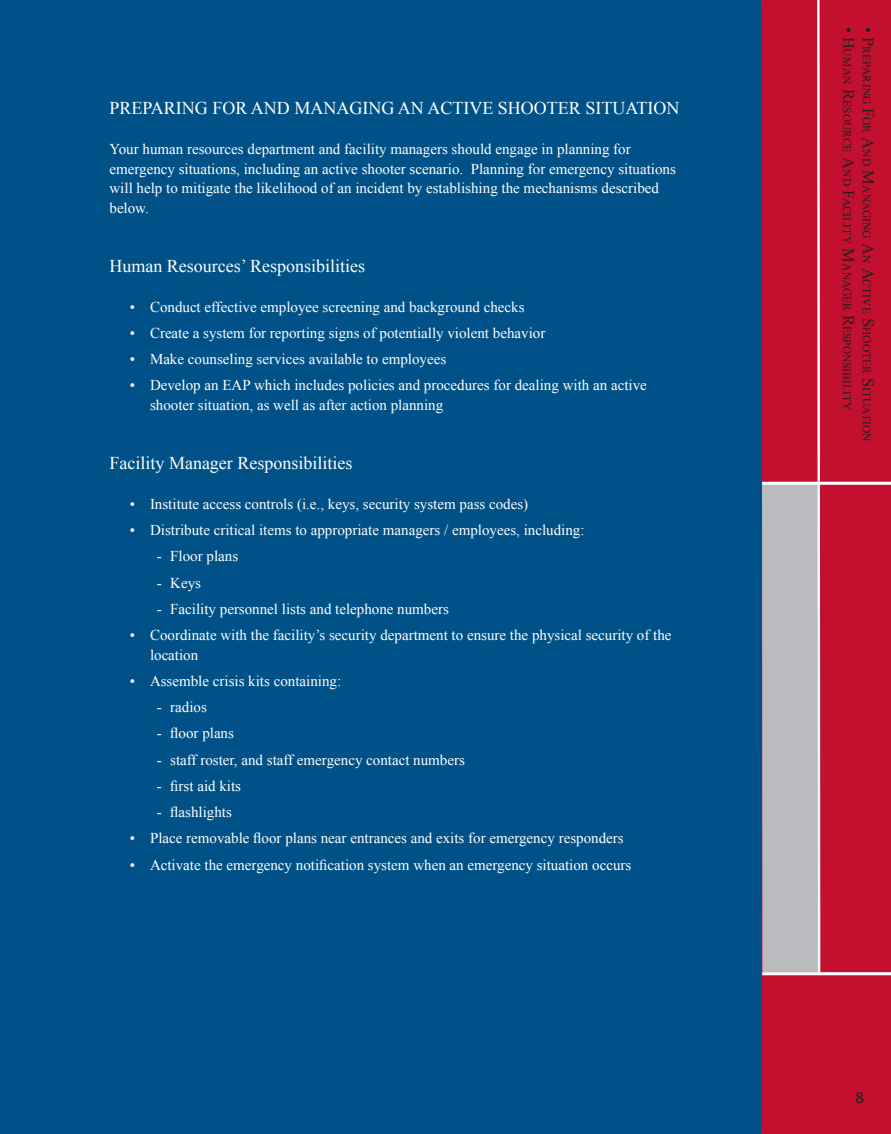
<style>
.page{position:relative;width:891px;height:1134px;background:#005187}
.page>*{position:absolute;margin:0;border:0;box-sizing:border-box;transform-origin:0 0}
.t1{font:18px "Times New Roman";color:#fff}
.t2{font:16.5px "Times New Roman";color:#231f20}
.t3{font:16.5px "Giovanni ITC";color:#231f20}
.t4{font:15px/19.5px "Times New Roman";color:#fff}
.t5{font:11.55px/19.8px "Times New Roman";color:#231f20}
.t6{font:11.55px "Times New Roman";letter-spacing:.025em;color:#231f20}
.t7{font:11.55px "Times New Roman";letter-spacing:-.02em;color:#231f20}
.s1{font-size:11.55px}
.s2{font-size:16.5px}
</style>
<div class="page">
<div style="left:762px;top:0;width:129px;height:1134px;background:#c3102f"></div>
<div style="left:762px;top:483px;width:57px;height:489px;background:#babbbe"></div>
<svg style="left:816px;top:0;width:6px;height:976px"></svg>
<hr style="left:762px;top:482px;width:129px;height:2px;background:#fff">
<hr style="left:762px;top:973px;width:129px;height:2px;background:#fff">
<p class="t1" style="left:110px;top:96px;width:571px">PREPARING FOR AND MANAGING AN ACTIVE SHOOTER SITUATION</p>
<p class="t4" style="left:110px;top:139px;width:568px">Your human resources department and facility managers should engage in planning for emergency situations, including an active shooter scenario. Planning for emergency situations will help to mitigate the likelihood of an incident by establishing the mechanisms described below.</p>
<p class="t1" style="left:110px;top:254px;width:257px">Human Resources’ Responsibilities</p>
<p class="t4" style="left:130px;top:297px;width:396px">• Conduct effective employee screening and background checks</p>
<p class="t4" style="left:130px;top:323px;width:417px">• Create a system for reporting signs of potentially violent behavior</p>
<p class="t4" style="left:130px;top:349px;width:318px">• Make counseling services available to employees</p>
<p class="t4" style="left:150px;top:375px;width:498px;text-indent:-20px">• Develop an EAP which includes policies and procedures for dealing with an active shooter situation, as well as after action planning</p>
<p class="t1" style="left:110px;top:451px;width:244px">Facility Manager Responsibilities</p>
<p class="t4" style="left:130px;top:494px;width:400px">• Institute access controls (i.e., keys, security system pass codes)</p>
<p class="t4" style="left:130px;top:520px;width:456px">• Distribute critical items to appropriate managers / employees, including:</p>
<p class="t4" style="left:157px;top:546px;width:83px">- Floor plans</p>
<p class="t4" style="left:157px;top:573px;width:46px">- Keys</p>
<p class="t4" style="left:157px;top:599px;width:294px">- Facility personnel lists and telephone numbers</p>
<p class="t4" style="left:150px;top:625px;width:523px;text-indent:-20px">• Coordinate with the facility’s security department to ensure the physical security of the location</p>
<p class="t4" style="left:130px;top:671px;width:213px">• Assemble crisis kits containing:</p>
<p class="t4" style="left:157px;top:697px;width:52px">- radios</p>
<p class="t4" style="left:157px;top:723px;width:79px">- floor plans</p>
<p class="t4" style="left:157px;top:750px;width:310px">- staff roster, and staff emergency contact numbers</p>
<p class="t4" style="left:157px;top:776px;width:86px">- first aid kits</p>
<p class="t4" style="left:157px;top:802px;width:77px">- flashlights</p>
<p class="t4" style="left:130px;top:828px;width:495px">• Place removable floor plans near entrances and exits for emergency responders</p>
<p class="t4" style="left:130px;top:855px;width:503px">• Activate the emergency notification system when an emergency situation occurs</p>
<p class="t2" style="left:860px;top:27px;width:23px;rotate:90deg">•H</p>
<p class="t2" style="left:879px;top:27px;width:21px;rotate:90deg">•P</p>
<p class="t5" style="left:857px;top:48px;width:38px;rotate:90deg">UMAN</p>
<p class="t6" style="left:874px;top:46px;width:60px;rotate:90deg">REPARING</p>
<p class="t2" style="left:860px;top:89px;width:13px;rotate:90deg">R</p>
<p class="t5" style="left:857px;top:100px;width:54px;rotate:90deg">ESOURCE</p>
<p class="t2" style="left:879px;top:108px;width:11px;rotate:90deg">F</p>
<p class="t5" style="left:877px;top:117px;width:17px;rotate:90deg">OR</p>
<p class="t2" style="left:879px;top:137px;width:13px;rotate:90deg">A</p>
<p class="t2" style="left:860px;top:157px;width:13px;rotate:90deg">A</p>
<p class="t5" style="left:877px;top:149px;width:18px;rotate:90deg">ND</p>
<p class="t5" style="left:857px;top:169px;width:18px;rotate:90deg">ND</p>
<p class="t2" style="left:879px;top:170px;width:16px;rotate:90deg">M</p>
<p class="t2" style="left:860px;top:190px;width:11px;rotate:90deg">F</p>
<p class="t5" style="left:877px;top:198px;width:48px;text-indent:-12px;rotate:90deg">ANAGING<br>ACILITY</p>
<p class="t2" style="left:860px;top:248px;width:16px;rotate:90deg">M</p>
<p class="t2" style="left:879px;top:243px;width:38px;rotate:90deg">A<span class="s1">N</span> A</p>
<p class="t5" style="left:857px;top:263px;width:149px;rotate:90deg">ANAGER <span class="s2">R</span>ESPONSIBILITY</p>
<p class="t5" style="left:877px;top:279px;width:96px;rotate:90deg">CTIVE <span class="s2">S</span>HOOTER</p>
<p class="t2" style="left:879px;top:378px;width:11px;rotate:90deg">S</p>
<p class="t7" style="left:874px;top:387px;width:56px;rotate:90deg">ITUATION</p>
<p class="t3" style="left:856px;top:1087px;width:10px">8</p>
</div>
